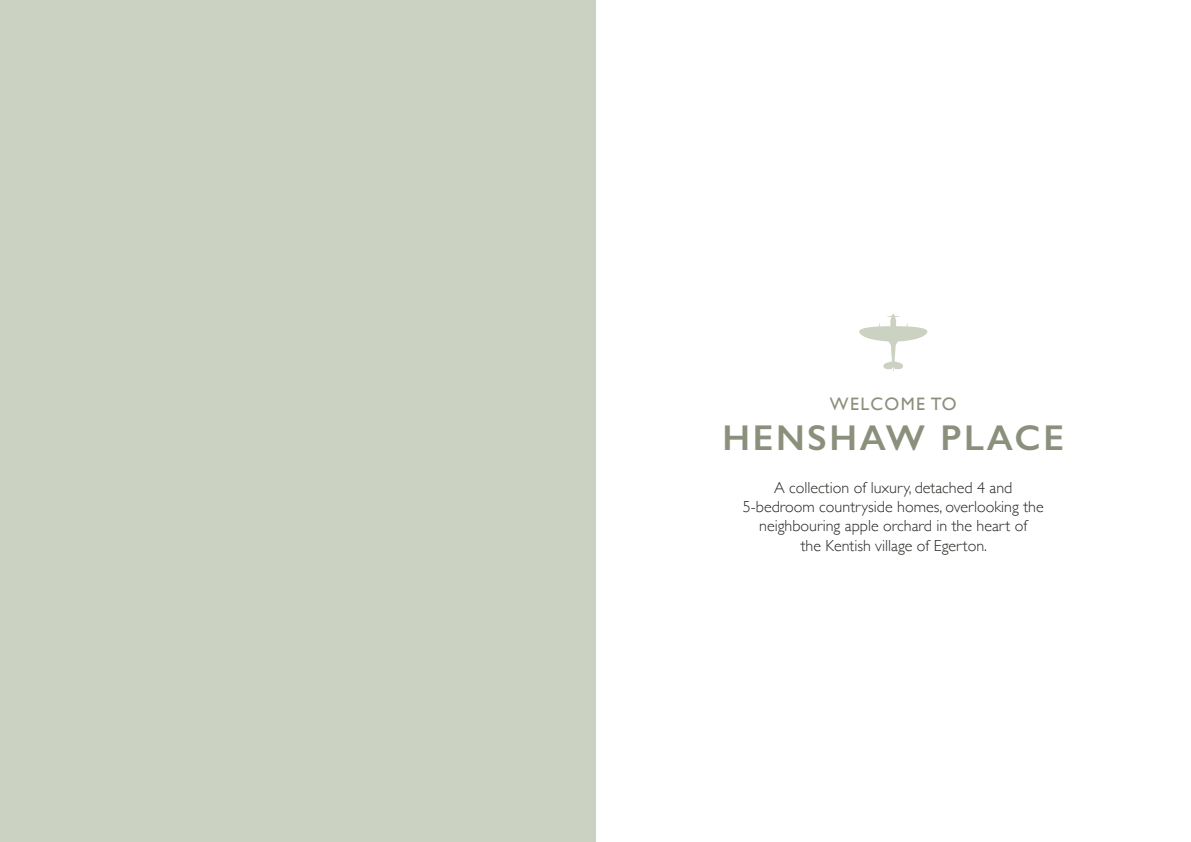
<style>
.page{position:relative;width:1191px;height:842px;background:#fff}
.page>*{position:absolute;margin:0;border:0;box-sizing:border-box;transform-origin:0 0}
.t1{font:600 36px "Gill Sans";letter-spacing:.075em;color:#8a907c}
.t2{font:18px "Gill Sans";letter-spacing:.075em;color:#8a907c}
.t3{font:300 16px/19.2px "Gill Sans";color:#282723;text-align:center}
</style>
<div class="page">
<svg style="left:859px;top:314px;width:68px;height:57px"></svg>
<div style="left:0;top:0;width:595px;height:842px;background:#cbd2c2"></div>
<p class="t2" style="left:830px;top:393px;width:128px">WELCOME TO</p>
<h1 class="t1" style="left:722px;top:416px;width:343px">HENSHAW PLACE</h1>
<p class="t3" style="left:743px;top:477px;width:302px">A collection of luxury, detached 4 and 5-bedroom countryside homes, overlooking the neighbouring apple orchard in the heart of<br>the Kentish village of Egerton.</p>
</div>
